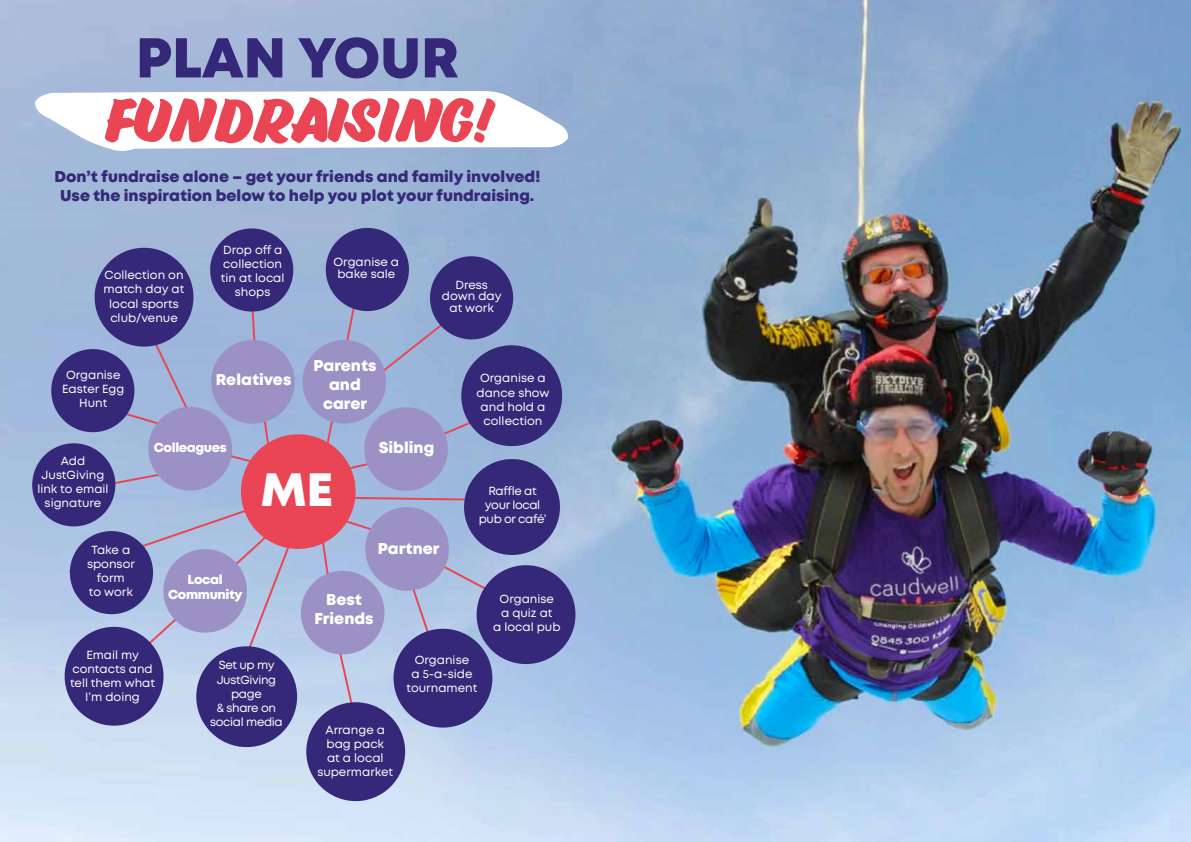
<style>
.page{position:relative;width:1191px;height:842px;background:#fff}
.page>*{position:absolute;margin:0;border:0;box-sizing:border-box;transform-origin:0 0}
.t1{font:56px "Eds Market Bold Slant";color:#e94555}
.t2{font:56px "Mont Heavy DEMO";color:#352878}
.t3{font:46.7px "Mont Heavy DEMO";color:#fff}
.t4{font:15.7px/18.8px "Mont Heavy DEMO";color:#352878;text-align:center}
.t5{font:15.7px/18.8px "Mont Heavy DEMO";color:#fff;text-align:center}
.t6{font:13px/15.6px "Mont Heavy DEMO";letter-spacing:-.03em;color:#fff;text-align:center}
.t7{font:11.8px/14.1px "Mont";color:#fff;text-align:center}
.t8{font:11.8px/14.1px "Mont";letter-spacing:-.03em;color:#fff;text-align:center}
</style>
<div class="page">
<img style="left:0;top:0;width:1191px;height:842px">
<div style="left:210px;top:228px;width:83px;height:84px;background:#352878;border-radius:50%"></div>
<div style="left:95px;top:248px;width:98px;height:99px;background:#352878;border-radius:50%"></div>
<div style="left:330px;top:258px;width:161px;height:144px;background:#9ab6d8"></div>
<div style="left:430px;top:256px;width:83px;height:83px;background:#352878;border-radius:50%"></div>
<div style="left:326px;top:228px;width:83px;height:83px;background:#352878;border-radius:50%"></div>
<svg style="left:354px;top:494px;width:112px;height:11px"></svg>
<svg style="left:401px;top:547px;width:94px;height:98px;background:#b0c2e0"></svg>
<svg style="left:328px;top:644px;width:42px;height:66px;background:#c0cce6"></svg>
<div style="left:320px;top:415px;width:165px;height:60px;background:#9cb8dd"></div>
<svg style="left:314px;top:514px;width:69px;height:65px;background:#aab9dd"></svg>
<svg style="left:67px;top:499px;width:234px;height:223px;background:#b4c6e3"></svg>
<svg style="left:70px;top:273px;width:204px;height:216px"></svg>
<div style="left:163px;top:549px;width:84px;height:84px;background:#9c91c4;border-radius:50%"></div>
<div style="left:301px;top:571px;width:83px;height:83px;background:#9c91c4;border-radius:50%"></div>
<div style="left:364px;top:407px;width:84px;height:84px;background:#9c91c4;border-radius:50%"></div>
<div style="left:365px;top:507px;width:84px;height:84px;background:#9c91c4;border-radius:50%"></div>
<div style="left:148px;top:407px;width:84px;height:83px;background:#9c91c4;border-radius:50%"></div>
<div style="left:302px;top:340px;width:84px;height:84px;background:#9c91c4;border-radius:50%"></div>
<div style="left:211px;top:340px;width:84px;height:84px;background:#9c91c4;border-radius:50%"></div>
<div style="left:241px;top:434px;width:114px;height:115px;background:#e94555;border-radius:50%"></div>
<div style="left:461px;top:345px;width:101px;height:101px;background:#352878;border-radius:50%"></div>
<div style="left:196px;top:646px;width:101px;height:101px;background:#352878;border-radius:50%"></div>
<div style="left:464px;top:459px;width:96px;height:96px;background:#352878;border-radius:50%"></div>
<div style="left:70px;top:531px;width:83px;height:83px;background:#352878;border-radius:50%"></div>
<div style="left:32px;top:443px;width:83px;height:83px;background:#352878;border-radius:50%"></div>
<div style="left:51px;top:349px;width:83px;height:83px;background:#352878;border-radius:50%"></div>
<div style="left:393px;top:629px;width:99px;height:98px;background:#352878;border-radius:50%"></div>
<div style="left:306px;top:702px;width:99px;height:99px;background:#352878;border-radius:50%"></div>
<div style="left:476px;top:565px;width:99px;height:99px;background:#352878;border-radius:50%"></div>
<div style="left:65px;top:627px;width:98px;height:99px;background:#352878;border-radius:50%"></div>
<svg style="left:34px;top:91px;width:535px;height:61px"></svg>
<h1 class="t2" style="left:136px;top:26px;width:324px">PLAN YOUR</h1>
<h1 class="t1" style="left:106px;top:89px;width:388px">FUNDRAISING!</h1>
<h3 class="t4" style="left:54px;top:168px;width:487px">Don’t fundraise alone – get your friends and family involved!<br>Use the inspiration below to help you plot your fundraising.</h3>
<p class="t7" style="left:104px;top:268px;width:82px">Collection on match day at local sports club/venue</p>
<p class="t7" style="left:221px;top:242px;width:65px">Drop off a collection tin at local shops</p>
<p class="t7" style="left:333px;top:256px;width:67px;line-height:11.8px">Organise a bake sale</p>
<p class="t7" style="left:442px;top:279px;width:61px;line-height:11.8px">Dress down day at work</p>
<p class="t7" style="left:62px;top:368px;width:64px">Organise<br>Easter Egg<br>Hunt</p>
<p class="t7" style="left:37px;top:454px;width:73px">Add<br>JustGiving link to email signature</p>
<h3 class="t5" style="left:216px;top:371px;width:77px">Relatives</h3>
<p class="t6" style="left:154px;top:440px;width:74px">Colleagues</p>
<h3 class="t5" style="left:313px;top:357px;width:65px">Parents and carer</h3>
<h3 class="t5" style="left:379px;top:438px;width:57px">Sibling</h3>
<h2 class="t3" style="left:261px;top:463px;width:74px">ME</h2>
<p class="t7" style="left:476px;top:371px;width:75px">Organise a dance show and hold a collection</p>
<p class="t8" style="left:479px;top:483px;width:69px">Raffle at your local pub or café’</p>
<p class="t7" style="left:87px;top:543px;width:49px">Take a sponsor form<br>to work</p>
<p class="t6" style="left:168px;top:572px;width:76px">Local<br>Community</p>
<p class="t7" style="left:70px;top:647px;width:87px">Email my contacts and tell them what<br>I’m doing</p>
<p class="t8" style="left:210px;top:658px;width:74px">Set up my<br>JustGiving page<br>&amp; share on social media</p>
<h3 class="t5" style="left:378px;top:540px;width:63px">Partner</h3>
<h3 class="t5" style="left:314px;top:591px;width:61px">Best<br>Friends</h3>
<p class="t7" style="left:317px;top:723px;width:77px">Arrange a bag pack<br>at a local supermarket</p>
<p class="t7" style="left:406px;top:653px;width:72px">Organise<br>a 5-a-side tournament</p>
<p class="t7" style="left:493px;top:592px;width:69px">Organise<br>a quiz at<br>a local pub</p>
</div>
